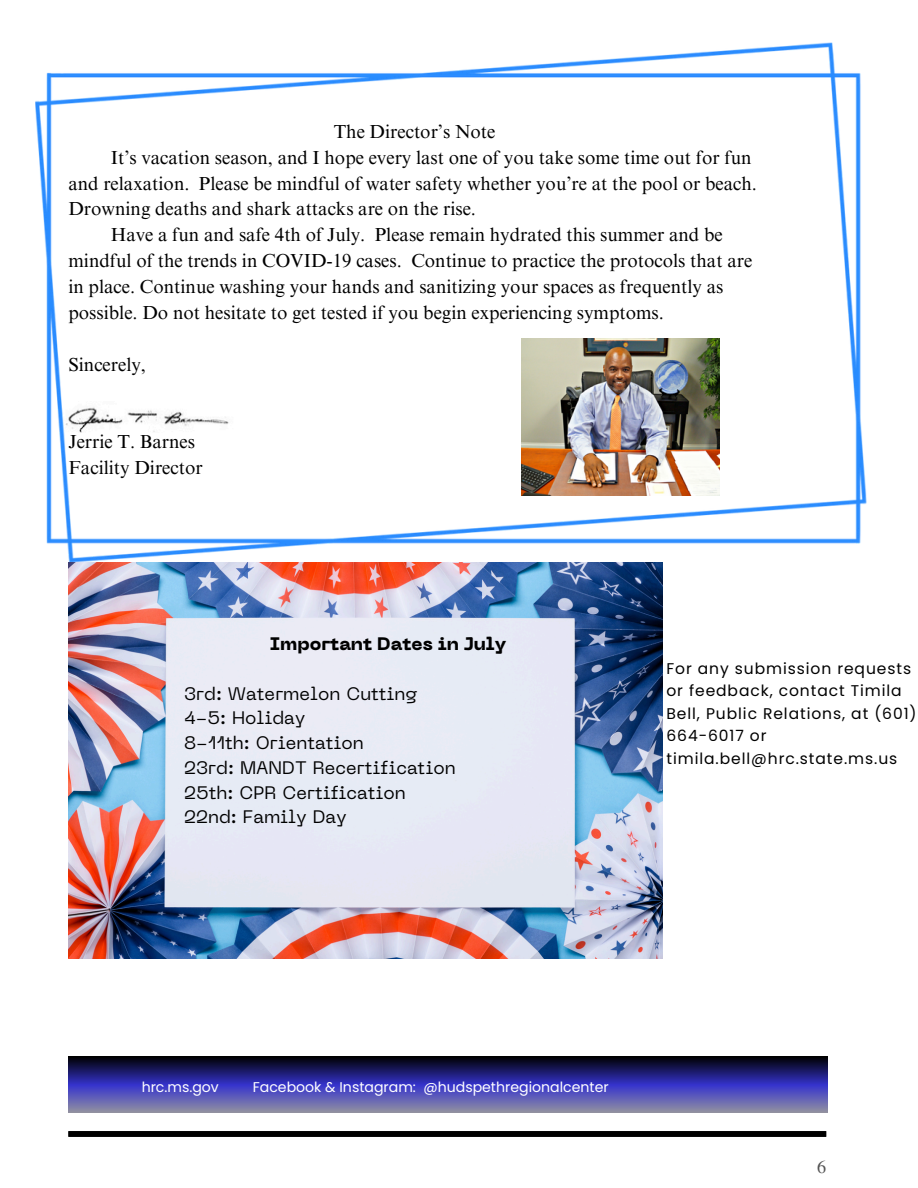
<style>
.page{position:relative;width:918px;height:1188px;background:#fff}
.page>*{position:absolute;margin:0;border:0;box-sizing:border-box;transform-origin:0 0}
.t1{font:18.9px/25.8px "Times NRMT Pro";color:#000}
.t2{font:18.15px "Te X Gyre Termes";color:#545454}
.t3{font:18px/24.8px "PP Neue Machina";color:#000}
.t4{font:800 18px "PP Neue Machina";color:#000}
.t5{font:15.45px/22.5px "Poppins";letter-spacing:.06em;color:#000}
.t6{font:14.1px "Poppins";color:#fff}
</style>
<div class="page">
<svg style="left:68px;top:1056px;width:760px;height:56px;background:#3d3b8b"></svg>
<div style="left:68px;top:1131px;width:758px;height:6px;background:#000"></div>
<img style="left:35px;top:42px;width:831px;height:521px">
<img style="left:68px;top:562px;width:594px;height:396px">
<p class="t1" style="left:334px;top:121px;width:163px">The Director’s Note</p>
<p class="t1" style="left:111px;top:147px;width:642px">It’s vacation season, and I hope every last one of you take some time out for fun</p>
<p class="t1" style="left:68px;top:173px;width:690px">and relaxation. Please be mindful of water safety whether you’re at the pool or beach.</p>
<p class="t1" style="left:68px;top:198px;width:409px">Drowning deaths and shark attacks are on the rise.</p>
<p class="t1" style="left:111px;top:224px;width:613px">Have a fun and safe 4th of July. Please remain hydrated this summer and be</p>
<p class="t1" style="left:68px;top:250px;width:685px">mindful of the trends in COVID-19 cases. Continue to practice the protocols that are</p>
<p class="t1" style="left:68px;top:276px;width:656px">in place. Continue washing your hands and sanitizing your spaces as frequently as</p>
<p class="t1" style="left:68px;top:302px;width:597px">possible. Do not hesitate to get tested if you begin experiencing symptoms.</p>
<p class="t1" style="left:68px;top:354px;width:79px">Sincerely,</p>
<p class="t1" style="left:68px;top:431px;width:136px">Jerrie T. Barnes<br>Facility Director</p>
<p class="t4" style="left:270px;top:637px;width:238px">Important Dates in July</p>
<h1 class="t3" style="left:184px;top:683px;width:273px">3rd: Watermelon Cutting<br>4-5: Holiday<br>8-11th: Orientation<br>23rd: MANDT Recertification<br>25th: CPR Certification<br>22nd: Family Day</h1>
<h2 class="t5" style="left:666px;top:657px;width:252px">For any submission requests or feedback, contact Timila<br>Bell, Public Relations, at (601)<br>664-6017 or timila.bell@hrc.state.ms.us</h2>
<p class="t6" style="left:142px;top:1078px;width:79px">hrc.ms.gov</p>
<p class="t6" style="left:253px;top:1078px;width:357px">Facebook &amp; Instagram: @hudspethregionalcenter</p>
<p class="t2" style="left:817px;top:1154px;width:11px">6</p>
</div>
